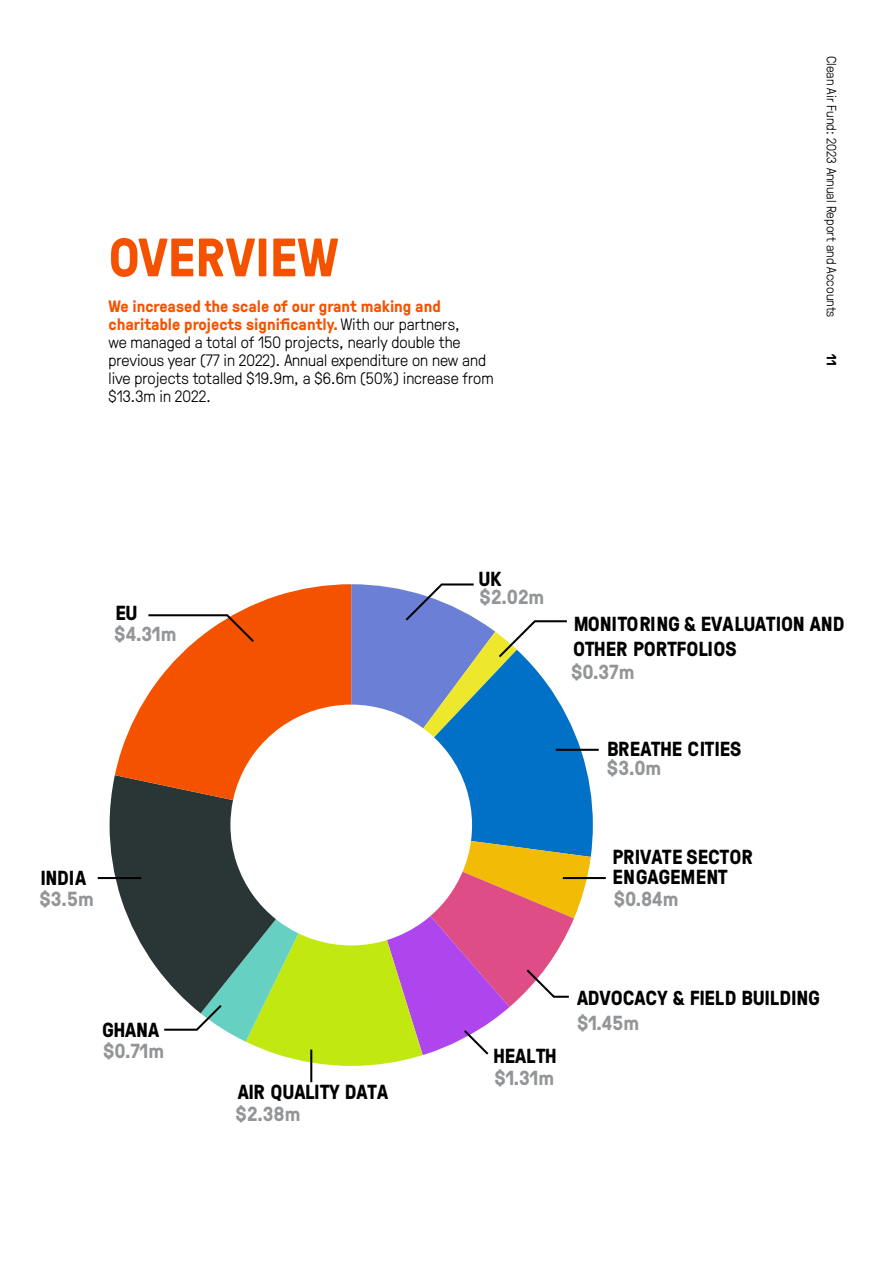
<style>
.page{position:relative;width:893px;height:1263px;background:#fff}
.page>*{position:absolute;margin:0;border:0;box-sizing:border-box;transform-origin:0 0}
.t1{font:700 54px "GT Pressura";color:#f55200}
.t2{font:700 20.4px/20.4px "GT Pressura";letter-spacing:-.01em;color:#000}
.t3{font:700 20.4px "GT Pressura";letter-spacing:-.005em;color:#939598}
.t4{font:300 16.5px/18px "GT Pressura";color:#000}
.t5{font:300 13.5px "GT Pressura";color:#000}
.t6{font:700 13.5px "GT Pressura";color:#000}
.s1{font-weight:700;color:#f55200}
</style>
<div class="page">
<hr style="left:556px;top:749px;width:43px;height:2px;background:#000">
<hr style="left:563px;top:877px;width:43px;height:2px;background:#000">
<hr style="left:98px;top:877px;width:43px;height:2px;background:#000">
<hr style="left:310px;top:1049px;width:2px;height:33px;background:#000">
<svg style="left:110px;top:583px;width:483px;height:483px"></svg>
<h1 class="t1" style="left:109px;top:218px;width:231px">OVERVIEW</h1>
<p class="t4" style="left:109px;top:296px;width:387px"><span class="s1">We increased the scale of our grant making and charitable projects significantly.</span> With our partners,<br>we managed a total of 150 projects, nearly double the previous year (77 in 2022). Annual expenditure on new and live projects totalled $19.9m, a $6.6m (50%) increase from $13.3m in 2022.</p>
<p class="t5" style="left:841px;top:56px;width:263px;rotate:90deg">Clean Air Fund: 2023 Annual Report and Accounts</p>
<p class="t6" style="left:841px;top:354px;width:13px;rotate:90deg">11</p>
<p class="t2" style="left:115px;top:602px;width:24px">EU</p>
<p class="t3" style="left:114px;top:619px;width:64px">$4.31m</p>
<p class="t2" style="left:41px;top:867px;width:47px">INDIA</p>
<p class="t3" style="left:39px;top:884px;width:56px">$3.5m</p>
<p class="t2" style="left:102px;top:1019px;width:58px">GHANA</p>
<p class="t3" style="left:103px;top:1036px;width:63px">$0.71m</p>
<p class="t2" style="left:238px;top:1081px;width:152px">AIR QUALITY DATA</p>
<p class="t3" style="left:236px;top:1099px;width:66px">$2.38m</p>
<p class="t2" style="left:479px;top:568px;width:24px">UK</p>
<p class="t3" style="left:480px;top:582px;width:66px">$2.02m</p>
<p class="t2" style="left:573px;top:610px;width:273px;line-height:25px">MONITORING &amp; EVALUATION AND<br>OTHER PORTFOLIOS</p>
<p class="t3" style="left:571px;top:657px;width:65px">$0.37m</p>
<p class="t2" style="left:607px;top:738px;width:136px">BREATHE CITIES</p>
<p class="t3" style="left:607px;top:753px;width:56px">$3.0m</p>
<p class="t2" style="left:613px;top:845px;width:142px">PRIVATE SECTOR<br>ENGAGEMENT</p>
<p class="t3" style="left:614px;top:884px;width:66px">$0.84m</p>
<p class="t2" style="left:493px;top:1045px;width:65px">HEALTH</p>
<p class="t3" style="left:495px;top:1063px;width:61px">$1.31m</p>
<p class="t2" style="left:577px;top:987px;width:244px">ADVOCACY &amp; FIELD BUILDING</p>
<p class="t3" style="left:577px;top:1008px;width:63px">$1.45m</p>
</div>
